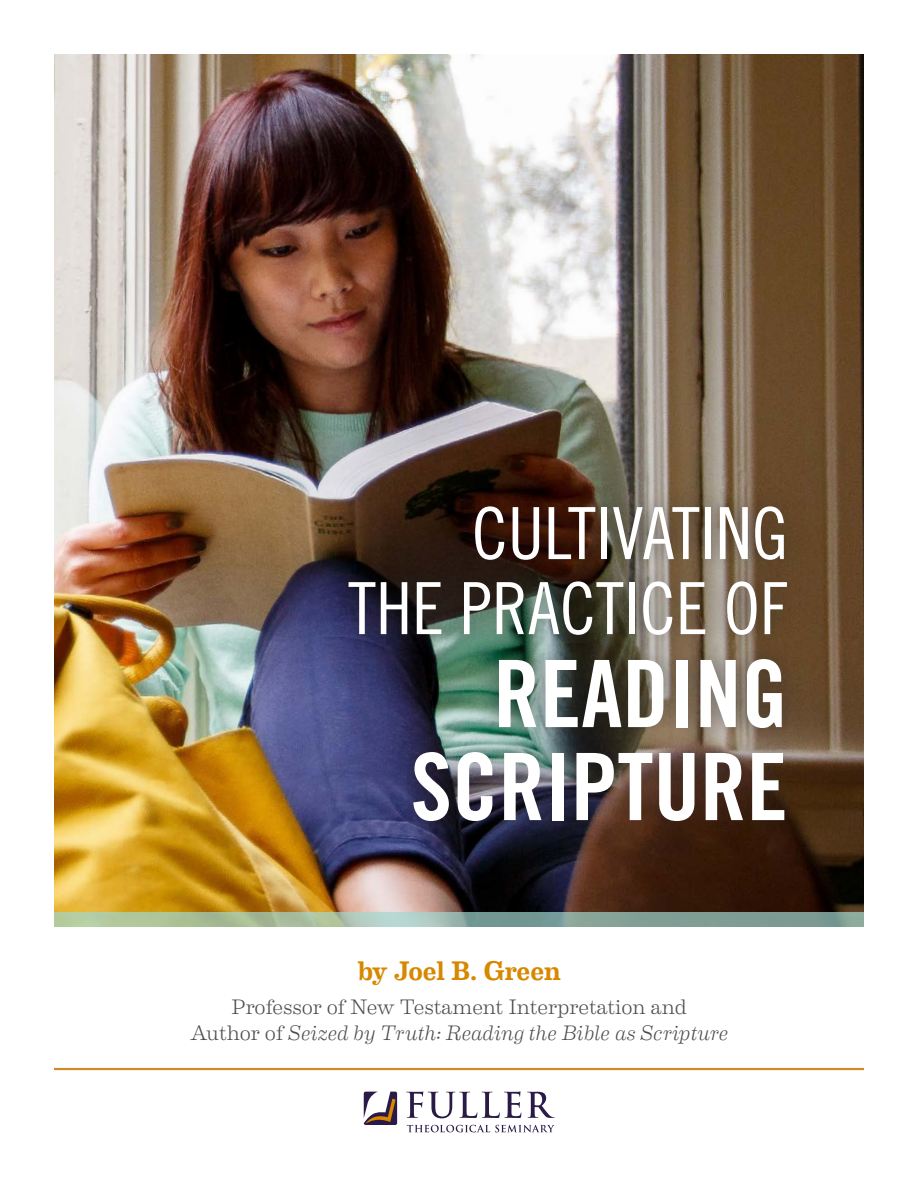
<style>
.page{position:relative;width:918px;height:1188px;background:#fff}
.page>*{position:absolute;margin:0;border:0;box-sizing:border-box;transform-origin:0 0}
.t1{font:93px/93px "Trade Gothic LT Std Bd Cn 20";color:#fff;text-align:right}
.t2{font:72px/75px "Trade Gothic LT Std Cn 18";color:#fff;text-align:right}
.t3{font:500 27px "Eames Century Modern";letter-spacing:-.005em;color:#d78800}
.t4{font:300 21px/25.5px "Eames Century Modern";letter-spacing:-.005em;color:#4b4c4d;text-align:center}
.s1{font-style:italic}
</style>
<div class="page">
<img style="left:54px;top:54px;width:810px;height:872px">
<div style="left:328px;top:485px;width:480px;height:358px;background:#231f20;opacity:.5"></div>
<svg style="left:55px;top:912px;width:809px;height:14px;background:#95b19d"></svg>
<hr style="left:54px;top:1068px;width:810px;height:2px;background:#ce8c29">
<svg style="left:406px;top:1091px;width:148px;height:27px"></svg>
<svg style="left:364px;top:1092px;width:33px;height:33px"></svg>
<svg style="left:407px;top:1125px;width:148px;height:7px"></svg>
<h2 class="t2" style="left:348px;top:495px;width:441px">CULTIVATING<br>THE PRACTICE OF</h2>
<h1 class="t1" style="left:411px;top:647px;width:379px">READING<br>SCRIPTURE</h1>
<p class="t3" style="left:357px;top:950px;width:205px">by Joel B. Green</p>
<p class="t4" style="left:190px;top:993px;width:540px">Professor of New Testament Interpretation and<br>Author of <span class="s1">Seized by Truth: Reading the Bible as Scripture</span></p>
</div>
